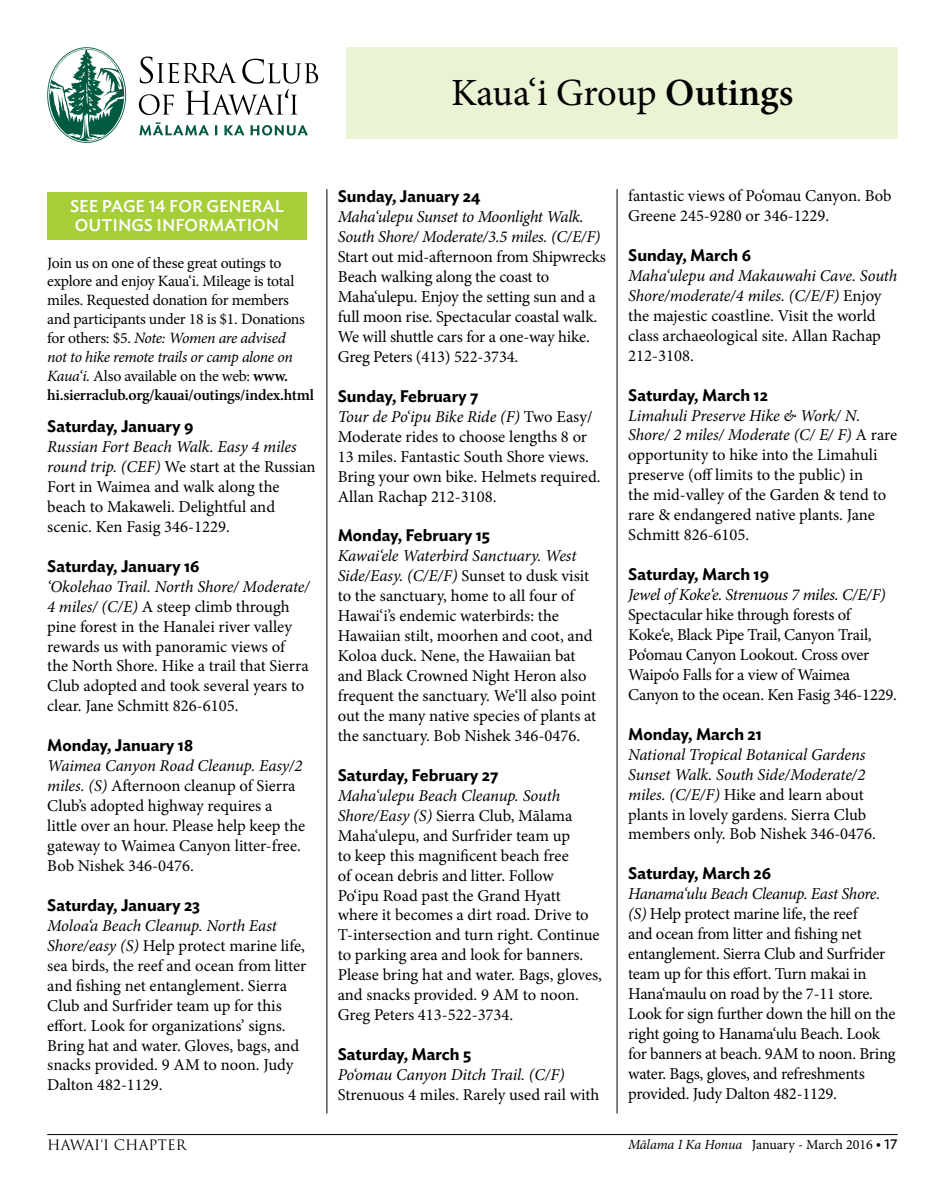
<style>
.page{position:relative;width:945px;height:1197px;background:#fff}
.page>*{position:absolute;margin:0;border:0;box-sizing:border-box;transform-origin:0 0}
.t1{font:38.5px "Minion Pro";letter-spacing:-.01em;color:#000}
.t2{font:500 16.97px "Ideal Sans";color:#fff}
.t3{font:16.62px/19.9px "Minion Pro";letter-spacing:-.005em;color:#000}
.t4{font:600 16.62px "Ideal Sans";color:#000}
.t5{font:italic 16.62px/19.9px "Minion Pro";letter-spacing:-.02em;color:#000}
.t6{font:15.75px/18.9px "Minion Pro";letter-spacing:-.02em;color:#000}
.t7{font:14px "Minion Pro";letter-spacing:-.01em;color:#000}
.t8{font:14px "Trajan Pro";color:#000}
.s1{font-weight:600}
.s2{font-style:italic}
.s3{font-family:"Ideal Sans"}
</style>
<div class="page">
<hr style="left:47px;top:1134px;width:851px;height:1px;background:#000">
<div style="left:47px;top:192px;width:259px;height:48px;background:#a6ce39"></div>
<svg style="left:47px;top:47px;width:79px;height:96px"></svg>
<svg style="left:139px;top:57px;width:179px;height:58px"></svg>
<svg style="left:215px;top:125px;width:2px;height:10px"></svg>
<svg style="left:224px;top:125px;width:84px;height:11px"></svg>
<svg style="left:139px;top:122px;width:70px;height:14px"></svg>
<div style="left:346px;top:47px;width:552px;height:92px;background:#ebf3d5"></div>
<hr style="left:326px;top:189px;width:1px;height:924px;background:#000">
<hr style="left:617px;top:189px;width:1px;height:924px;background:#000">
<h1 class="t1" style="left:451px;top:67px;width:344px">Kaua‘i Group <span class="s1">Outings</span></h1>
<p class="t2" style="left:70px;top:193px;width:111px">SEE PAGE 14 FOR</p>
<p class="t2" style="left:207px;top:193px;width:79px">GENERAL</p>
<p class="t2" style="left:75px;top:212px;width:94px">OUTINGS INFORMAT</p>
<p class="t2" style="left:247px;top:212px;width:19px">ION</p>
<p class="t6" style="left:47px;top:253px;width:268px">Join us on one of these great outings to explore and enjoy Kaua‘i. Mileage is total miles. Requested donation for members and participants under 18 is $1. Donations for others: $5. <span class="s2">Note: Women are advised<br>not to hike remote trails or camp alone on Kaua‘i.</span> Also available on the web: <span class="s1">www. hi.sierraclub.org/kauai/outings/index.html</span></p>
<p class="t4" style="left:47px;top:413px;width:148px">Saturday, January 9</p>
<p class="t3" style="left:47px;top:437px;width:270px"><span class="s2">Russian Fort Beach Walk. Easy 4 miles round trip. (CEF)</span> We start at the Russian Fort in Waimea and walk along the beach to Makaweli. Delightful and scenic. Ken Fasig 346-1229.</p>
<p class="t4" style="left:47px;top:553px;width:154px">Saturday, January 16</p>
<p class="t3" style="left:47px;top:576px;width:264px"><span class="s2">‘Okolehao Trail. North Shore/ Moderate/ 4 miles/ (C/E)</span> A steep climb through pine forest in the Hanalei river valley rewards us with panoramic views of the North Shore. Hike a trail that Sierra Club adopted and took several years to clear. Jane Schmitt 826-6105.</p>
<p class="t4" style="left:47px;top:732px;width:147px">Monday, January 18</p>
<p class="t3" style="left:47px;top:756px;width:260px"><span class="s2">Waimea Canyon Road Cleanup. Easy/2 miles. (S)</span> Afternoon cleanup of Sierra Club’s adopted highway requires a little over an hour. Please help keep the gateway to Waimea Canyon litter-free.<br>Bob Nishek 346-0476.</p>
<p class="t4" style="left:47px;top:892px;width:155px">Saturday, January 23</p>
<p class="t3" style="left:47px;top:916px;width:261px"><span class="s2">Moloa‘a Beach Cleanup. North East Shore/easy (S)</span> Help protect marine life, sea birds, the reef and ocean from litter and fishing net entanglement. Sierra Club and Surfrider team up for this effort. Look for organizations’ signs.<br>Bring hat and water. Gloves, bags, and snacks provided. 9 AM to noon. Judy Dalton 482-1129.</p>
<p class="t4" style="left:338px;top:183px;width:144px">Sunday, January 24</p>
<p class="t5" style="left:338px;top:207px;width:264px">Maha‘ulepu Sunset to Moonlight Walk.<br>South Shore/ Moderate/3.5 miles. (C/E/F)</p>
<p class="t3" style="left:338px;top:247px;width:270px">Start out mid-afternoon from Shipwrecks Beach walking along the coast to Maha‘ulepu. Enjoy the setting sun and a full moon rise. Spectacular coastal walk.<br>We will shuttle cars for a one-way hike.<br>Greg Peters (413) 522-3734.</p>
<p class="t4" style="left:338px;top:383px;width:142px">Sunday, February 7</p>
<p class="t3" style="left:338px;top:407px;width:264px"><span class="s2">Tour de Po‘ipu Bike Ride (F)</span> Two Easy/ Moderate rides to choose lengths 8 or 13 miles. Fantastic South Shore views.<br>Bring your own bike. Helmets required.<br>Allan Rachap 212-3108.</p>
<p class="t4" style="left:338px;top:523px;width:154px">Monday, February 15</p>
<p class="t3" style="left:338px;top:546px;width:260px"><span class="s2">Kawai‘ele Waterbird Sanctuary. West Side/Easy. (C/E/F)</span> Sunset to dusk visit to the sanctuary, home to all four of Hawai‘i’s endemic waterbirds: the Hawaiian stilt, moorhen and coot, and Koloa duck. Nene, the Hawaiian bat and Black Crowned Night Heron also frequent the sanctuary. We‘ll also point out the many native species of plants at the sanctuary. Bob Nishek 346-0476.</p>
<p class="t4" style="left:338px;top:762px;width:162px">Saturday, February 27</p>
<p class="t3" style="left:338px;top:786px;width:266px"><span class="s2">Maha‘ulepu Beach Cleanup. South Shore/Easy (S)</span> Sierra Club, Mālama Maha‘ulepu, and Surfrider team up<br>to keep this magnificent beach free<br>of ocean debris and litter. Follow<br>Po‘ipu Road past the Grand Hyatt where it becomes a dirt road. Drive to T-intersection and turn right. Continue to parking area and look for banners.<br>Please bring hat and water. Bags, gloves, and snacks provided. 9 AM to noon.<br>Greg Peters 413-522-3734.</p>
<p class="t4" style="left:338px;top:1041px;width:135px">Saturday, March 5</p>
<p class="t5" style="left:338px;top:1065px;width:229px">Po‘omau Canyon Ditch Trail. (C/F)</p>
<p class="t3" style="left:338px;top:1085px;width:263px">Strenuous 4 miles. Rarely used rail with</p>
<p class="t3" style="left:628px;top:186px;width:265px">fantastic views of Po‘omau Canyon. Bob<br>Greene 245-9280 or 346-1229.</p>
<p class="t4" style="left:628px;top:242px;width:125px">Sunday, March 6</p>
<p class="t3" style="left:628px;top:266px;width:271px"><span class="s2">Maha‘ulepu and Makauwahi Cave. South Shore/moderate/4 miles. (C/E/F)</span> Enjoy the majestic coastline. Visit the world class archaeological site. Allan Rachap 212-3108.</p>
<p class="t4" style="left:628px;top:382px;width:141px">Saturday, March 12</p>
<p class="t3" style="left:628px;top:405px;width:270px"><span class="s2">Limahuli Preserve Hike &amp; Work/ N.<br>Shore/ 2 miles/ Moderate (C/ E/ F)</span> A rare opportunity to hike into the Limahuli preserve (off limits to the public) in<br>the mid-valley of the Garden &amp; tend to rare &amp; endangered native plants. Jane Schmitt 826-6105.</p>
<p class="t4" style="left:628px;top:561px;width:142px">Saturday, March 19</p>
<p class="t5" style="left:628px;top:585px;width:259px">Jewel of Koke‘e. Strenuous 7 miles. C/E/F)</p>
<p class="t3" style="left:628px;top:605px;width:270px">Spectacular hike through forests of Koke‘e, Black Pipe Trail, Canyon Trail, Po‘omau Canyon Lookout. Cross over Waipo‘o Falls for a view of Waimea Canyon to the ocean. Ken Fasig 346-1229.</p>
<p class="t4" style="left:628px;top:721px;width:135px">Monday, March 21</p>
<p class="t3" style="left:628px;top:744px;width:249px"><span class="s2">National Tropical Botanical Gardens Sunset Walk. South Side/Moderate/2 miles. (C/E/F)</span> Hike and learn about plants in lovely gardens. Sierra Club members only. Bob Nishek 346-0476.</p>
<p class="t4" style="left:628px;top:861px;width:145px">Saturday, March 26</p>
<p class="t3" style="left:628px;top:884px;width:269px"><span class="s2">Hanama‘ulu Beach Cleanup. East Shore. (S)</span> Help protect marine life, the reef<br>and ocean from litter and fishing net entanglement. Sierra Club and Surfrider team up for this effort. Turn makai in Hana‘maulu on road by the 7-11 store.<br>Look for sign further down the hill on the right going to Hanama‘ulu Beach. Look for banners at beach. 9AM to noon. Bring water. Bags, gloves, and refreshments provided. Judy Dalton 482-1129.</p>
<p class="t8" style="left:47px;top:1136px;width:140px">HAWAI‘I CHAPTER</p>
<p class="t7" style="left:628px;top:1136px;width:271px"><span class="s2">Mālama I Ka Honua</span> January - March 2016 • <span class="s3">17</span></p>
</div>
